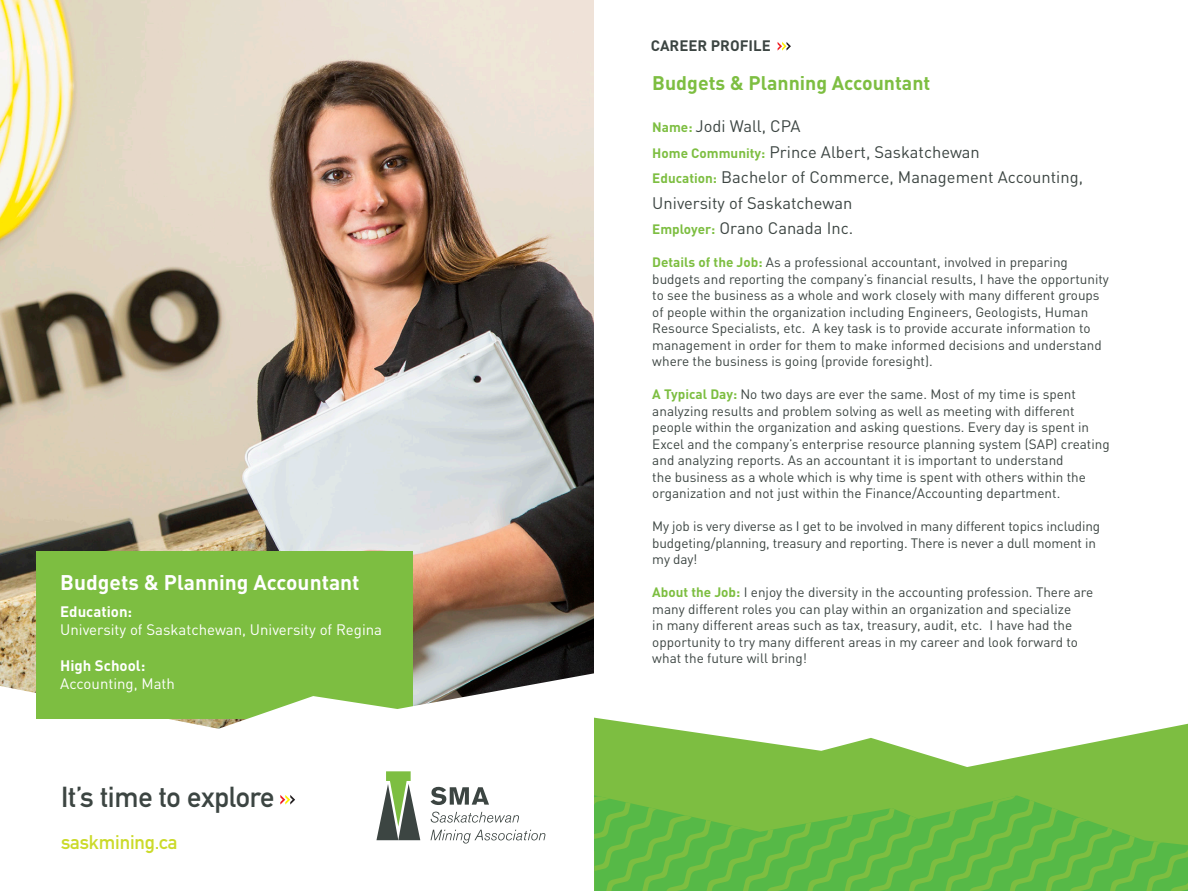
<style>
.page{position:relative;width:1188px;height:891px;background:#fff}
.page>*{position:absolute;margin:0;border:0;box-sizing:border-box;transform-origin:0 0}
.t1{font:700 28.5px "DIN Alternate";letter-spacing:-.01em;color:#3c4542}
.t2{font:700 21px "DIN";color:#fff}
.t3{font:700 19.5px "DIN";color:#7dbe41}
.t4{font:700 19.5px "DIN Alternate";letter-spacing:-.01em;color:#cbda2a}
.t5{font:16.5px/25.5px "DIN";color:#3c4542}
.t6{font:15px "DIN";color:#fff}
.t7{font:700 15px "DIN";color:#fff}
.t8{font:700 15px "DIN";color:#3c4542}
.t9{font:13.5px/16.5px "DIN";color:#3c4542}
.s1{font-weight:700;font-size:13.5px;color:#7dbe41}
.s2{font-weight:700;color:#7dbe41}
</style>
<div class="page">
<img style="left:0;top:0;width:594px;height:680px">
<svg style="left:0;top:680px;width:546px;height:161px"></svg>
<div style="left:36px;top:551px;width:377px;height:168px;background:#7dbe41"></div>
<svg style="left:207px;top:673px;width:387px;height:82px"></svg>
<svg style="left:431px;top:812px;width:88px;height:11px"></svg>
<svg style="left:431px;top:830px;width:114px;height:14px"></svg>
<svg style="left:431px;top:787px;width:58px;height:18px"></svg>
<svg style="left:376px;top:771px;width:44px;height:69px"></svg>
<svg style="left:280px;top:795px;width:15px;height:10px"></svg>
<svg style="left:778px;top:42px;width:13px;height:9px"></svg>
<svg style="left:594px;top:718px;width:594px;height:77px;fill:#7dbe41"></svg>
<svg style="left:594px;top:795px;width:594px;height:96px"></svg>
<h2 class="t2" style="left:60px;top:569px;width:301px">Budgets &amp; Planning Accountant</h2>
<p class="t7" style="left:60px;top:602px;width:74px">Education:</p>
<p class="t6" style="left:60px;top:620px;width:323px">University of Saskatchewan, University of Regina</p>
<p class="t7" style="left:60px;top:656px;width:87px">High School:</p>
<p class="t6" style="left:60px;top:674px;width:116px">Accounting, Math</p>
<h1 class="t1" style="left:61px;top:775px;width:215px">It’s time to explore</h1>
<h3 class="t4" style="left:61px;top:827px;width:118px">saskmining.ca</h3>
<p class="t8" style="left:651px;top:36px;width:121px">CAREER PROFILE</p>
<h3 class="t3" style="left:652px;top:70px;width:280px">Budgets &amp; Planning Accountant</h3>
<p class="t5" style="left:652px;top:113px;width:432px"><span class="s1">Name:</span> Jodi Wall, CPA<br><span class="s1">Home Community:</span> Prince Albert, Saskatchewan<br><span class="s1">Education:</span> Bachelor of Commerce, Management Accounting, University of Saskatchewan<br><span class="s1">Employer:</span> Orano Canada Inc.</p>
<p class="t9" style="left:652px;top:254px;width:458px"><span class="s2">Details of the Job:</span> As a professional accountant, involved in preparing budgets and reporting the company’s financial results, I have the opportunity to see the business as a whole and work closely with many different groups of people within the organization including Engineers, Geologists, Human Resource Specialists, etc. A key task is to provide accurate information to management in order for them to make informed decisions and understand where the business is going (provide foresight).</p>
<p class="t9" style="left:652px;top:386px;width:459px"><span class="s2">A Typical Day:</span> No two days are ever the same. Most of my time is spent analyzing results and problem solving as well as meeting with different people within the organization and asking questions. Every day is spent in Excel and the company’s enterprise resource planning system (SAP) creating and analyzing reports. As an accountant it is important to understand<br>the business as a whole which is why time is spent with others within the organization and not just within the Finance/Accounting department.</p>
<p class="t9" style="left:652px;top:518px;width:449px">My job is very diverse as I get to be involved in many different topics including budgeting/planning, treasury and reporting. There is never a dull moment in my day!</p>
<p class="t9" style="left:652px;top:584px;width:443px"><span class="s2">About the Job:</span> I enjoy the diversity in the accounting profession. There are many different roles you can play within an organization and specialize<br>in many different areas such as tax, treasury, audit, etc. I have had the opportunity to try many different areas in my career and look forward to what the future will bring!</p>
</div>
